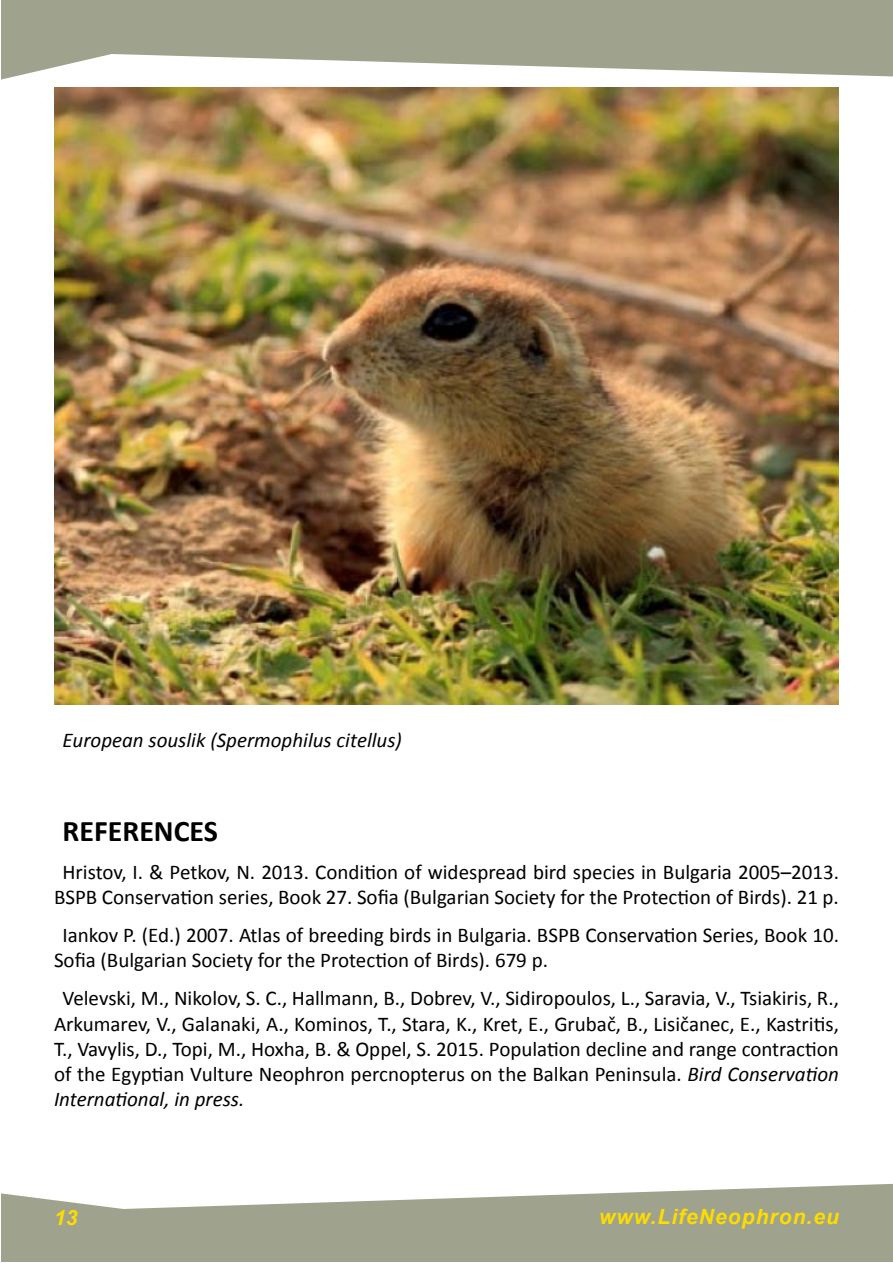
<style>
.page{position:relative;width:893px;height:1263px;background:#fff}
.page>*{position:absolute;margin:0;border:0;box-sizing:border-box;transform-origin:0 0}
.t1{font:700 30px "Calibri";color:#000}
.t2{font:21px/25.2px "Calibri";color:#000;text-align:center}
.t3{font:italic 21px "Calibri";color:#000}
.t4{font:italic 700 21px "Arial";letter-spacing:.05em;color:#fddd00}
.s1{font-style:italic}
</style>
<div class="page">
<div style="left:1px;top:1px;width:891px;height:1261px;background:#9fa28d"></div>
<div style="left:1px;top:54px;width:892px;height:1155px;background:#fff"></div>
<img style="left:54px;top:87px;width:785px;height:618px">
<p class="t3" style="left:63px;top:726px;width:341px">European souslik (Spermophilus citellus)</p>
<h1 class="t1" style="left:63px;top:812px;width:157px">REFERENCES</h1>
<p class="t2" style="left:54px;top:859px;width:786px">Hristov, I. &amp; Petkov, N. 2013. Condition of widespread bird species in Bulgaria 2005–2013.<br>BSPB Conservation series, Book 27. Sofia (Bulgarian Society for the Protection of Birds). 21 p.</p>
<p class="t2" style="left:54px;top:923px;width:786px;text-align:left;text-indent:9px">Iankov P. (Ed.) 2007. Atlas of breeding birds in Bulgaria. BSPB Conservation Series, Book 10.<br>Sofia (Bulgarian Society for the Protection of Birds). 679 p.</p>
<p class="t2" style="left:54px;top:986px;width:786px;text-align:justify;text-indent:9px">Velevski, M., Nikolov, S. C., Hallmann, B., Dobrev, V., Sidiropoulos, L., Saravia, V., Tsiakiris, R., Arkumarev, V., Galanaki, A., Kominos, T., Stara, K., Kret, E., Grubač, B., Lisičanec, E., Kastritis, T., Vavylis, D., Topi, M., Hoxha, B. &amp; Oppel, S. 2015. Population decline and range contraction of the Egyptian Vulture Neophron percnopterus on the Balkan Peninsula. <span class="s1">Bird Conservation International, in press.</span></p>
<p class="t4" style="left:54px;top:1203px;width:25px">13</p>
<p class="t4" style="left:599px;top:1203px;width:241px">www.LifeNeophron.eu</p>
</div>
